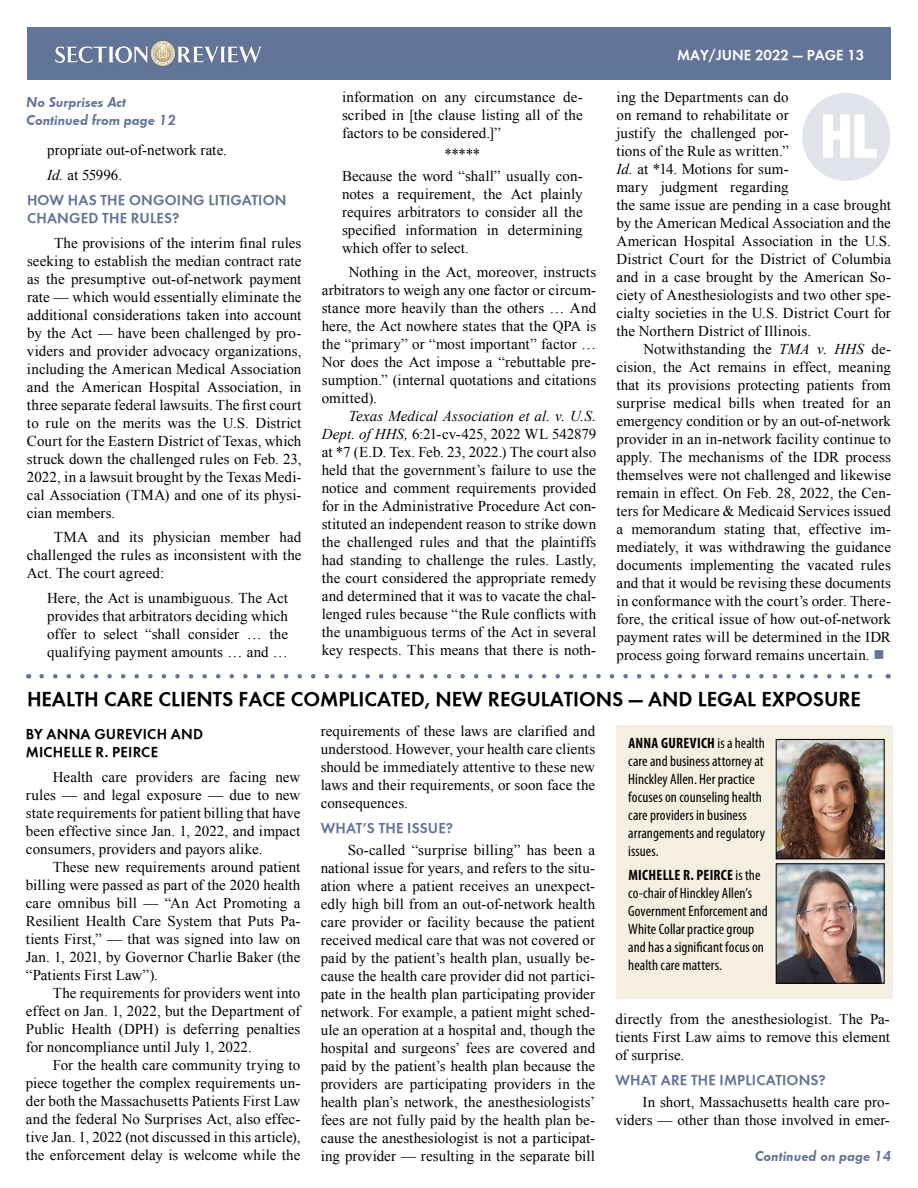
<style>
.page{position:relative;width:918px;height:1188px;background:#fff}
.page>*{position:absolute;margin:0;border:0;box-sizing:border-box;transform-origin:0 0}
.t1{font:900 condensed 57px "Context Black Condensed S Si";color:#fff}
.t2{font:700 21px "Function";color:#000}
.t3{font:15px/18px "Times New Roman";letter-spacing:.005em;color:#000;text-align:justify}
.t4{font:condensed 15px/18px "Myriad Pro";letter-spacing:.005em;color:#000}
.t5{font:700 15px/18px "Function";letter-spacing:.01em;color:#627498}
.t6{font:italic 700 15px/18px "Function";color:#627498}
.t7{font:700 15px/18px "Function";letter-spacing:.015em;color:#000}
.t8{font:700 15px "Function";color:#fff}
.s1{font-style:italic}
.s2{color:#627498}
.s3{font-weight:700}
</style>
<div class="page">
<div style="left:27px;top:27px;width:864px;height:53px;background:#627498"></div>
<img style="left:55px;top:40px;width:207px;height:27px">
<svg style="left:42px;top:674px;width:831px;height:5px"></svg>
<div style="left:617px;top:726px;width:276px;height:273px;background:#f4efe0"></div>
<img style="left:778px;top:741px;width:105px;height:116px">
<div style="left:776px;top:739px;width:109px;height:120px;border:1px solid #000"></div>
<img style="left:778px;top:865px;width:105px;height:117px">
<div style="left:776px;top:863px;width:109px;height:121px;border:1px solid #000"></div>
<div style="left:802px;top:93px;width:88px;height:88px;background:#e0e3ea;border-radius:50%"></div>
<p class="t6" style="left:26px;top:93px;width:151px">No Surprises Act<br>Continued from page 12</p>
<p class="t3" style="left:47px;top:138px;width:181px;line-height:24.8px">propriate out-of-network rate.<br><span class="s1">Id.</span> at 55996.</p>
<p class="t5" style="left:27px;top:191px;width:261px">HOW HAS THE ONGOING LITIGATION<br>CHANGED THE RULES?</p>
<p class="t3" style="left:27px;top:233px;width:276px;text-indent:27px">The provisions of the interim final rules seeking to establish the median contract rate as the presumptive out-of-network payment rate — which would essentially eliminate the additional considerations taken into account by the Act — have been challenged by pro&shy;viders and provider advocacy organizations, including the American Medical Association and the American Hospital Association, in three separate federal lawsuits. The first court to rule on the merits was the U.S. District Court for the Eastern District of Texas, which struck down the challenged rules on Feb. 23, 2022, in a lawsuit brought by the Texas Medi&shy;cal Association (TMA) and one of its physi&shy;cian members.</p>
<p class="t3" style="left:27px;top:528px;width:276px;text-indent:27px">TMA and its physician member had challenged the rules as inconsistent with the Act. The court agreed:</p>
<p class="t3" style="left:47px;top:589px;width:242px">Here, the Act is unambiguous. The Act provides that arbitrators deciding which offer to select “shall consider … the qualifying payment amounts … and …</p>
<p class="t3" style="left:342px;top:88px;width:242px">information on any circumstance de&shy;scribed in [the clause listing all of the factors to be considered.]”</p>
<p class="t3" style="left:342px;top:144px;width:242px;line-height:21.3px;text-align:center">*****<br>Because the word “shall” usually con-</p>
<p class="t3" style="left:342px;top:184px;width:242px">notes a requirement, the Act plainly requires arbitrators to consider all the specified information in determining which offer to select.</p>
<p class="t3" style="left:322px;top:263px;width:276px;text-indent:27px">Nothing in the Act, moreover, instructs arbitrators to weigh any one factor or circum&shy;stance more heavily than the others … And here, the Act nowhere states that the QPA is the “primary” or “most important” factor … Nor does the Act impose a “rebuttable pre&shy;sumption.” (internal quotations and citations omitted).</p>
<p class="t3" style="left:322px;top:407px;width:276px;text-indent:27px"><span class="s1">Texas Medical Association et al. v. U.S.<br>Dept. of HHS,</span> 6:21-cv-425, 2022 WL 542879 at *7 (E.D. Tex. Feb. 23, 2022.) The court also held that the government’s failure to use the notice and comment requirements provided for in the Administrative Procedure Act con&shy;stituted an independent reason to strike down the challenged rules and that the plaintiffs had standing to challenge the rules. Lastly, the court considered the appropriate remedy and determined that it was to vacate the chal&shy;lenged rules because “the Rule conflicts with the unambiguous terms of the Act in several key respects. This means that there is noth-</p>
<p class="t8" style="left:677px;top:47px;width:189px">MAY/JUNE 2022 — PAGE 13</p>
<p class="t3" style="left:616px;top:88px;width:276px;text-align:left">ing the Departments can do<br>on remand to rehabilitate or<br>justify the challenged por-<br>tions of the Rule as written.”<br><span class="s1">Id.</span> at *14. Motions for sum-<br>mary judgment regarding<br>the same issue are pending in a case brought by the American Medical Association and the American Hospital Association in the U.S.<br>District Court for the District of Columbia and in a case brought by the American So&shy;ciety of Anesthesiologists and two other spe&shy;cialty societies in the U.S. District Court for the Northern District of Illinois.</p>
<p class="t3" style="left:616px;top:340px;width:276px;text-indent:27px">Notwithstanding the <span class="s1">TMA v. HHS</span> de&shy;cision, the Act remains in effect, meaning that its provisions protecting patients from surprise medical bills when treated for an emergency condition or by an out-of-network provider in an in-network facility continue to apply. The mechanisms of the IDR process themselves were not challenged and likewise remain in effect. On Feb. 28, 2022, the Cen&shy;ters for Medicare &amp; Medicaid Services issued a memorandum stating that, effective im&shy;mediately, it was withdrawing the guidance documents implementing the vacated rules and that it would be revising these documents in conformance with the court’s order. There&shy;fore, the critical issue of how out-of-network payment rates will be determined in the IDR process going forward remains uncertain. <span class="s2">■</span></p>
<h1 class="t1" style="left:821px;top:101px;width:58px">HL</h1>
<h2 class="t2" style="left:27px;top:687px;width:835px">HEALTH CARE CLIENTS FACE COMPLICATED, NEW REGULATIONS — AND LEGAL EXPOSURE</h2>
<p class="t7" style="left:26px;top:725px;width:179px">BY ANNA GUREVICH AND<br>MICHELLE R. PEIRCE</p>
<p class="t3" style="left:26px;top:768px;width:276px;text-indent:27px">Health care providers are facing new rules — and legal exposure — due to new state requirements for patient billing that have been effective since Jan. 1, 2022, and impact consumers, providers and payors alike.</p>
<p class="t3" style="left:26px;top:858px;width:276px;text-indent:27px">These new requirements around patient billing were passed as part of the 2020 health care omnibus bill — “An Act Promoting a Resilient Health Care System that Puts Pa&shy;tients First,” — that was signed into law on Jan. 1, 2021, by Governor Charlie Baker (the “Patients First Law”).</p>
<p class="t3" style="left:26px;top:984px;width:276px;text-indent:27px">The requirements for providers went into effect on Jan. 1, 2022, but the Department of Public Health (DPH) is deferring penalties for noncompliance until July 1, 2022.</p>
<p class="t3" style="left:26px;top:1056px;width:276px;text-indent:27px">For the health care community trying to piece together the complex requirements un&shy;der both the Massachusetts Patients First Law and the federal No Surprises Act, also effec&shy;tive Jan. 1, 2022 (not discussed in this article), the enforcement delay is welcome while the</p>
<p class="t3" style="left:321px;top:722px;width:276px">requirements of these laws are clarified and understood. However, your health care clients should be immediately attentive to these new laws and their requirements, or soon face the consequences.</p>
<p class="t5" style="left:321px;top:819px;width:134px">WHAT’S THE ISSUE?</p>
<p class="t3" style="left:321px;top:841px;width:276px;text-indent:27px">So-called “surprise billing” has been a national issue for years, and refers to the situ&shy;ation where a patient receives an unexpect&shy;edly high bill from an out-of-network health care provider or facility because the patient received medical care that was not covered or paid by the patient’s health plan, usually be&shy;cause the health care provider did not partici&shy;pate in the health plan participating provider network. For example, a patient might sched&shy;ule an operation at a hospital and, though the hospital and surgeons’ fees are covered and paid by the patient’s health plan because the providers are participating providers in the health plan’s network, the anesthesiologists’ fees are not fully paid by the health plan be&shy;cause the anesthesiologist is not a participat&shy;ing provider — resulting in the separate bill</p>
<p class="t4" style="left:628px;top:734px;width:138px"><span class="s3">ANNA GUREVICH</span> is a health care and business attorney at<br>Hinckley Allen. Her practice focuses on counseling health care providers in business arrangements and regulatory issues.</p>
<p class="t4" style="left:628px;top:866px;width:141px"><span class="s3">MICHELLE R. PEIRCE</span> is the co-chair of Hinckley Allen’s<br>Government Enforcement and<br>White Collar practice group and has a significant focus on health care matters.</p>
<p class="t3" style="left:615px;top:1010px;width:276px">directly from the anesthesiologist. The Pa&shy;tients First Law aims to remove this element of surprise.</p>
<p class="t5" style="left:615px;top:1071px;width:212px">WHAT ARE THE IMPLICATIONS?</p>
<p class="t3" style="left:615px;top:1093px;width:276px;text-align:right">In short, Massachusetts health care pro&shy;viders — other than those involved in emer-</p>
<p class="t6" style="left:755px;top:1147px;width:138px">Continued on page 14</p>
</div>
